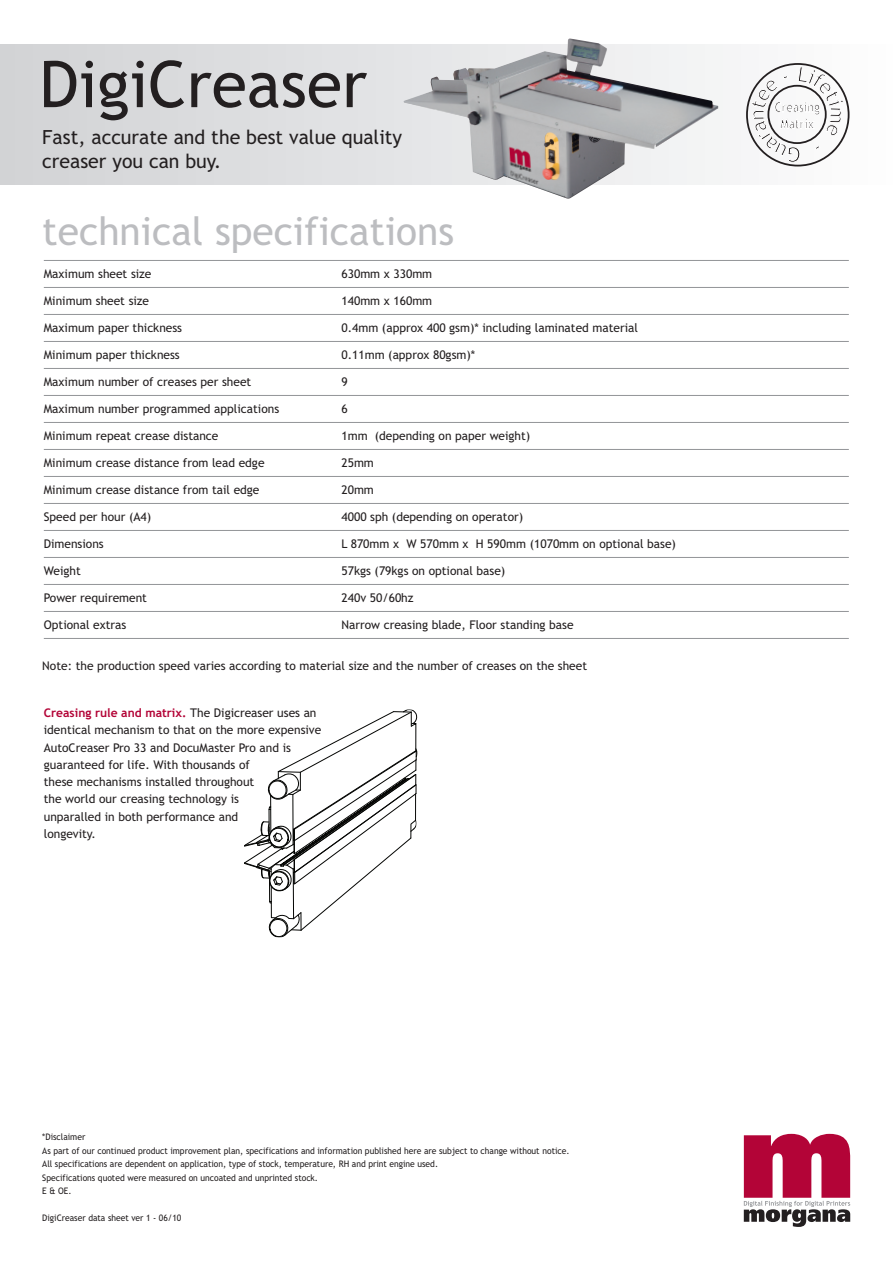
<style>
.page{position:relative;width:893px;height:1263px;background:#fff}
.page>*{position:absolute;margin:0;border:0;box-sizing:border-box;transform-origin:0 0}
.t1{font:64.5px "Trebuchet MS";color:#231f20}
.t2{font:39px "Trebuchet MS";color:#bcbdc0}
.t3{font:19.5px/24px "Trebuchet MS";color:#231f20}
.t4{font:12px/17.2px "Trebuchet MS";color:#231f20}
.t5{font:9px/13.5px "Trebuchet MS";color:#231f20;scale:.95 1}
.s1{font-weight:700;color:#b30437}
</style>
<div class="page">
<svg style="left:744px;top:1134px;width:106px;height:93px"></svg>
<svg style="left:0;top:44px;width:850px;height:140px;background:#dedfe1"></svg>
<div style="left:746px;top:63px;width:103px;height:103px;border:2px solid #231f20;border-radius:50%"></div>
<svg style="left:751px;top:66px;width:92px;height:96px"></svg>
<img style="left:403px;top:38px;width:315px;height:161px">
<hr style="left:44px;top:260px;width:805px;height:1px;background:#939598">
<hr style="left:44px;top:287px;width:805px;height:1px;background:#939598">
<hr style="left:44px;top:314px;width:805px;height:1px;background:#939598">
<hr style="left:44px;top:341px;width:805px;height:1px;background:#939598">
<hr style="left:44px;top:368px;width:805px;height:1px;background:#939598">
<hr style="left:44px;top:395px;width:805px;height:1px;background:#939598">
<hr style="left:44px;top:422px;width:805px;height:1px;background:#939598">
<hr style="left:44px;top:449px;width:805px;height:1px;background:#939598">
<hr style="left:44px;top:476px;width:805px;height:1px;background:#939598">
<hr style="left:44px;top:503px;width:805px;height:1px;background:#939598">
<hr style="left:44px;top:530px;width:805px;height:1px;background:#939598">
<hr style="left:44px;top:557px;width:805px;height:1px;background:#939598">
<hr style="left:44px;top:584px;width:805px;height:1px;background:#939598">
<hr style="left:44px;top:611px;width:805px;height:1px;background:#939598">
<hr style="left:44px;top:638px;width:805px;height:1px;background:#939598">
<svg style="left:244px;top:709px;width:173px;height:229px"></svg>
<h1 class="t1" style="left:39px;top:60px;width:329px">DigiCreaser</h1>
<h3 class="t3" style="left:42px;top:127px;width:361px">Fast, accurate and the best value quality creaser you can buy.</h3>
<h2 class="t2" style="left:42px;top:217px;width:413px">technical specifications</h2>
<p class="t4" style="left:44px;top:266px;width:109px">Maximum sheet size</p>
<p class="t4" style="left:341px;top:266px;width:92px">630mm x 330mm</p>
<p class="t4" style="left:44px;top:293px;width:107px">Minimum sheet size</p>
<p class="t4" style="left:341px;top:293px;width:92px">140mm x 160mm</p>
<p class="t4" style="left:44px;top:320px;width:140px">Maximum paper thickness</p>
<p class="t4" style="left:341px;top:320px;width:298px">0.4mm (approx 400 gsm)* including laminated material</p>
<p class="t4" style="left:44px;top:347px;width:137px">Minimum paper thickness</p>
<p class="t4" style="left:341px;top:347px;width:135px">0.11mm (approx 80gsm)*</p>
<p class="t4" style="left:44px;top:374px;width:209px">Maximum number of creases per sheet</p>
<p class="t4" style="left:341px;top:374px;width:8px">9</p>
<p class="t4" style="left:44px;top:401px;width:237px">Maximum number programmed applications</p>
<p class="t4" style="left:341px;top:401px;width:8px">6</p>
<p class="t4" style="left:44px;top:428px;width:176px">Minimum repeat crease distance</p>
<p class="t4" style="left:341px;top:428px;width:190px">1mm (depending on paper weight)</p>
<p class="t4" style="left:44px;top:455px;width:222px">Minimum crease distance from lead edge</p>
<p class="t4" style="left:341px;top:455px;width:34px">25mm</p>
<p class="t4" style="left:44px;top:482px;width:217px">Minimum crease distance from tail edge</p>
<p class="t4" style="left:341px;top:482px;width:34px">20mm</p>
<p class="t4" style="left:44px;top:509px;width:109px">Speed per hour (A4)</p>
<p class="t4" style="left:341px;top:509px;width:183px">4000 sph (depending on operator)</p>
<p class="t4" style="left:44px;top:536px;width:61px">Dimensions</p>
<p class="t4" style="left:341px;top:536px;width:336px">L 870mm x W 570mm x H 590mm (1070mm on optional base)</p>
<p class="t4" style="left:44px;top:563px;width:38px">Weight</p>
<p class="t4" style="left:341px;top:563px;width:165px">57kgs (79kgs on optional base)</p>
<p class="t4" style="left:44px;top:590px;width:105px">Power requirement</p>
<p class="t4" style="left:341px;top:590px;width:74px">240v 50/60hz</p>
<p class="t4" style="left:44px;top:617px;width:84px">Optional extras</p>
<p class="t4" style="left:341px;top:617px;width:234px">Narrow creasing blade, Floor standing base</p>
<p class="t4" style="left:42px;top:658px;width:546px">Note: the production speed varies according to material size and the number of creases on the sheet</p>
<p class="t4" style="left:44px;top:705px;width:279px"><span class="s1">Creasing rule and matrix.</span> The Digicreaser uses an identical mechanism to that on the more expensive AutoCreaser Pro 33 and DocuMaster Pro and is guaranteed for life. With thousands of<br>these mechanisms installed throughout<br>the world our creasing technology is<br>unparalled in both performance and<br>longevity.</p>
<p class="t5" style="left:42px;top:1131px;width:556px">*Disclaimer<br>As part of our continued product improvement plan, specifications and information published here are subject to change without notice.<br>All specifications are dependent on application, type of stock, temperature, RH and print engine used.<br>Specifications quoted were measured on uncoated and unprinted stock.<br>E &amp; OE.</p>
<p class="t5" style="left:42px;top:1212px;width:148px">DigiCreaser data sheet ver 1 - 06/10</p>
</div>
